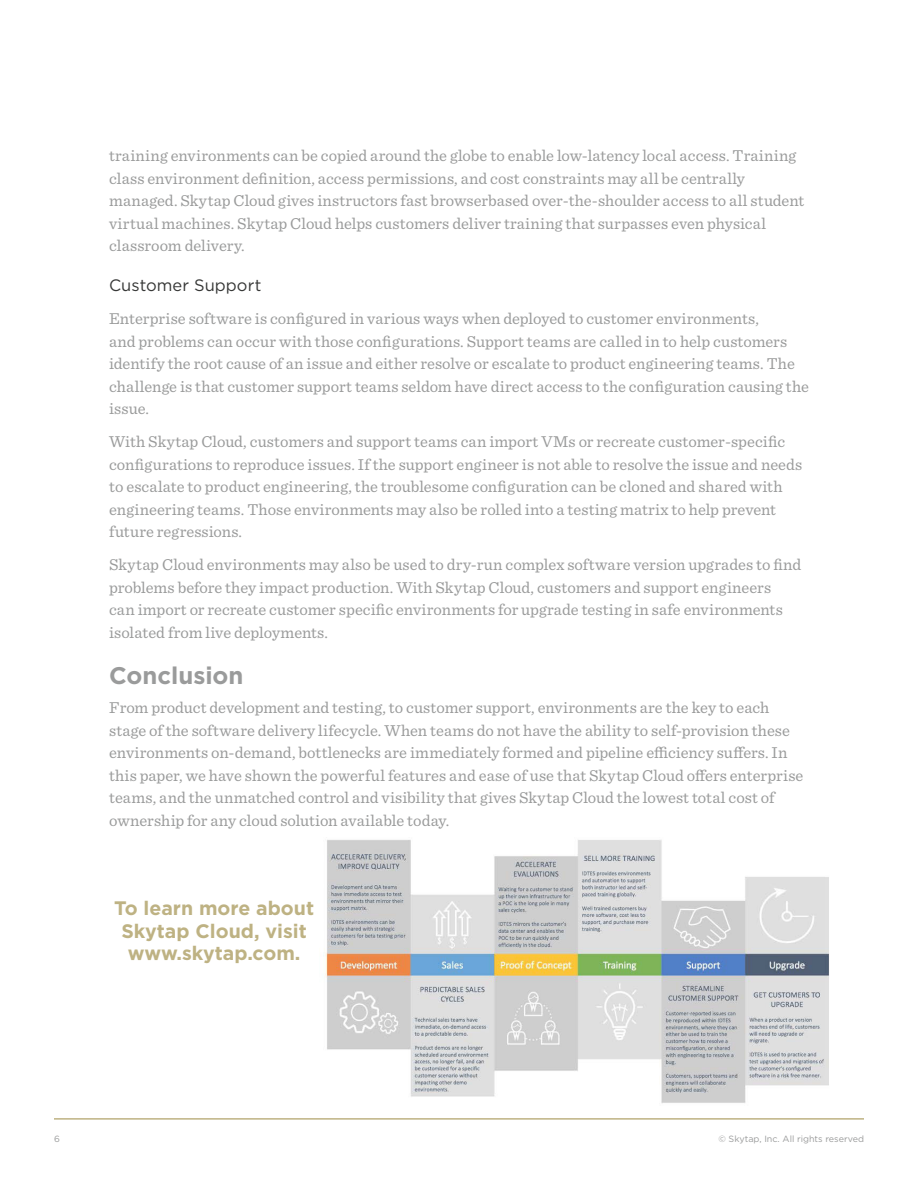
<style>
.page{position:relative;width:918px;height:1188px;background:#fff}
.page>*{position:absolute;margin:0;border:0;box-sizing:border-box;transform-origin:0 0}
.Subhead{font:700 24px "Gotham";color:#9a9b9b}
.Subhead-2{font:700 19.5px/22.5px "Gotham";color:#beb283;text-align:center}
.Subhead-3{font:16.5px/22.5px "Sentinel";letter-spacing:.005em;color:#9a9b9b}
.Subhead-4{font:16.5px "Gotham";letter-spacing:.005em;color:#363736}
.t1{font:9px "Gotham";color:#9a9b9b}
</style>
<div class="page">
<hr style="left:54px;top:1118px;width:810px;height:2px;background:#beb283">
<img style="left:325px;top:840px;width:504px;height:263px">
<p class="Subhead-3" style="left:109px;top:144px;width:697px">training environments can be copied around the globe to enable low-latency local access. Training class environment definition, access permissions, and cost constraints may all be centrally managed. Skytap Cloud gives instructors fast browserbased over-the-shoulder access to all student virtual machines. Skytap Cloud helps customers deliver training that surpasses even physical classroom delivery.</p>
<p class="Subhead-4" style="left:109px;top:275px;width:154px">Customer Support</p>
<p class="Subhead-3" style="left:109px;top:306px;width:701px">Enterprise software is configured in various ways when deployed to customer environments,<br>and problems can occur with those configurations. Support teams are called in to help customers identify the root cause of an issue and either resolve or escalate to product engineering teams. The challenge is that customer support teams seldom have direct access to the configuration causing the issue.</p>
<p class="Subhead-3" style="left:109px;top:429px;width:695px">With Skytap Cloud, customers and support teams can import VMs or recreate customer-specific configurations to reproduce issues. If the support engineer is not able to resolve the issue and needs to escalate to product engineering, the troublesome configuration can be cloned and shared with engineering teams. Those environments may also be rolled into a testing matrix to help prevent future regressions.</p>
<p class="Subhead-3" style="left:109px;top:552px;width:694px">Skytap Cloud environments may also be used to dry-run complex software version upgrades to find problems before they impact production. With Skytap Cloud, customers and support engineers<br>can import or recreate customer specific environments for upgrade testing in safe environments isolated from live deployments.</p>
<p class="Subhead" style="left:109px;top:660px;width:136px">Conclusion</p>
<p class="Subhead-3" style="left:109px;top:696px;width:696px">From product development and testing, to customer support, environments are the key to each stage of the software delivery lifecycle. When teams do not have the ability to self-provision these environments on-demand, bottlenecks are immediately formed and pipeline efficiency suffers. In this paper, we have shown the powerful features and ease of use that Skytap Cloud offers enterprise teams, and the unmatched control and visibility that gives Skytap Cloud the lowest total cost of ownership for any cloud solution available today.</p>
<p class="Subhead-2" style="left:114px;top:897px;width:201px">To learn more about<br>Skytap Cloud, visit www.skytap.com.</p>
<p class="t1" style="left:54px;top:1133px;width:7px">6</p>
<p class="t1" style="left:718px;top:1133px;width:147px">© Skytap, Inc. All rights reserved</p>
</div>
